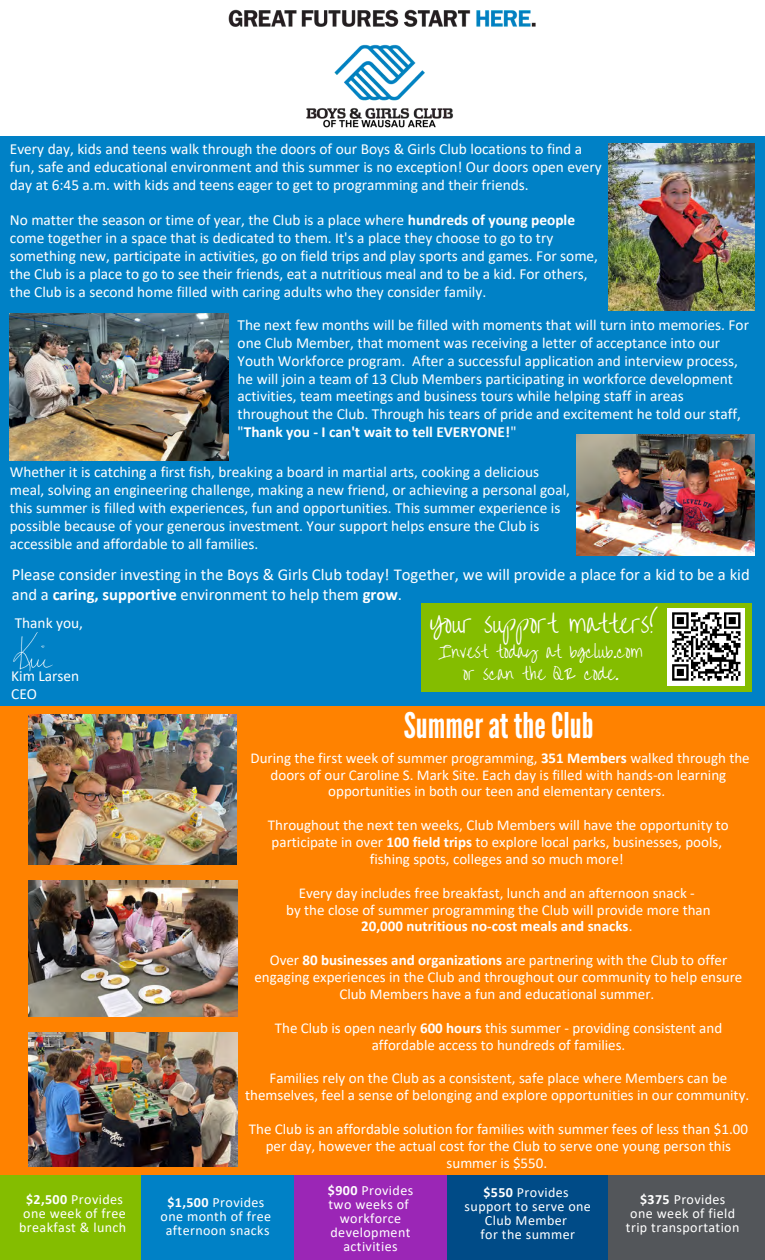
<style>
.page{position:relative;width:765px;height:1260px;background:#fff}
.page>*{position:absolute;margin:0;border:0;box-sizing:border-box;transform-origin:0 0}
.t1{font:35.25px "League Gothic";color:#fff}
.t2{font:23.75px "Overthe Rainbow";color:#fff}
.t3{font:16.62px/19.8px "Calibri";color:#fff}
.t4{font:16.5px "Overthe Rainbow";color:#fff}
.t5{font:15.38px/17.8px "Calibri";color:#fff}
.t6{font:15px/16.9px "Calibri";color:#fff;text-align:center}
.t7{font:700 15px "Calibri";color:#fff}
.t8{font:14px/14px "Calibri";letter-spacing:.03em;color:#fff;text-align:center}
.s1{font-weight:700}
.s2{font-weight:400}
</style>
<div class="page">
<img style="left:228px;top:9px;width:308px;height:119px">
<div style="left:0;top:706px;width:765px;height:469px;background:#ff8200"></div>
<div style="left:0;top:136px;width:765px;height:570px;background:#0081c6"></div>
<img style="left:608px;top:143px;width:146px;height:168px">
<img style="left:29px;top:715px;width:207px;height:149px">
<img style="left:29px;top:1032px;width:208px;height:135px">
<img style="left:29px;top:881px;width:208px;height:135px">
<img style="left:576px;top:434px;width:178px;height:121px">
<img style="left:10px;top:313px;width:218px;height:147px">
<div style="left:422px;top:603px;width:330px;height:89px;background:#84bd00"></div>
<div style="left:667px;top:608px;width:78px;height:77px;background:#fff"></div>
<svg style="left:672px;top:612px;width:69px;height:69px"></svg>
<img style="left:13px;top:632px;width:40px;height:40px">
<div style="left:0;top:1175px;width:154px;height:85px;background:#84bd00"></div>
<div style="left:141px;top:1175px;width:153px;height:85px;background:#0081c6"></div>
<div style="left:446px;top:1175px;width:162px;height:85px;background:#004b87"></div>
<div style="left:294px;top:1175px;width:153px;height:85px;background:#9b26b6"></div>
<div style="left:608px;top:1175px;width:157px;height:85px;background:#53565a"></div>
<p class="t5" style="left:10px;top:141px;width:594px">Every day, kids and teens walk through the doors of our Boys &amp; Girls Club locations to find a fun, safe and educational environment and this summer is no exception! Our doors open every day at 6:45 a.m. with kids and teens eager to get to programming and their friends.</p>
<p class="t5" style="left:10px;top:213px;width:590px">No matter the season or time of year, the Club is a place where <span class="s1">hundreds of young people </span>come together in a space that is dedicated to them. It's a place they choose to go to try something new, participate in activities, go on field trips and play sports and games. For some, the Club is a place to go to see their friends, eat a nutritious meal and to be a kid. For others, the Club is a second home filled with caring adults who they consider family.</p>
<p class="t5" style="left:238px;top:317px;width:513px">The next few months will be filled with moments that will turn into memories. For one Club Member, that moment was receiving a letter of acceptance into our Youth Workforce program. After a successful application and interview process, he will join a team of 13 Club Members participating in workforce development activities, team meetings and business tours while helping staff in areas throughout the Club. Through his tears of pride and excitement he told our staff, "<span class="s1">Thank you - I can't wait to tell EVERYONE!</span>"</p>
<p class="t5" style="left:10px;top:465px;width:562px">Whether it is catching a first fish, breaking a board in martial arts, cooking a delicious meal, solving an engineering challenge, making a new friend, or achieving a personal goal, this summer is filled with experiences, fun and opportunities. This summer experience is possible because of your generous investment. Your support helps ensure the Club is accessible and affordable to all families.</p>
<p class="t3" style="left:12px;top:566px;width:739px">Please consider investing in the Boys &amp; Girls Club today! Together, we will provide a place for a kid to be a kid and a <span class="s1">caring, supportive</span> environment to help them <span class="s1">grow</span>.</p>
<p class="t2" style="left:430px;top:611px;width:230px">Your support matters!</p>
<p class="t5" style="left:15px;top:615px;width:70px">Thank you,</p>
<p class="t4" style="left:439px;top:643px;width:206px">Invest today at bgclub.com</p>
<p class="t4" style="left:463px;top:665px;width:158px">or scan the QR code.</p>
<p class="t5" style="left:11px;top:669px;width:70px">Kim Larsen</p>
<p class="t5" style="left:11px;top:686px;width:27px">CEO</p>
<p class="t1" style="left:404px;top:705px;width:191px">Summer at the Club</p>
<p class="t8" style="left:26px;top:1194px;width:98px"><span class="s1">$2,500</span> Provides</p>
<p class="t8" style="left:19px;top:1208px;width:109px;text-align:left">one week of free breakfast &amp; lunch</p>
<p class="t6" style="left:250px;top:751px;width:501px">During the first week of summer programming, <span class="s1">351 Members</span> walked through the doors of our Caroline S. Mark Site. Each day is filled with hands-on learning opportunities in both our teen and elementary centers.</p>
<p class="t6" style="left:268px;top:818px;width:462px;text-align:left">Throughout the next ten weeks, Club Members will have the opportunity to participate in over <span class="s1">100 field trips</span> to explore local parks, businesses, pools,</p>
<p class="t6" style="left:370px;top:852px;width:255px">fishing spots, colleges and so much more!</p>
<p class="t6" style="left:299px;top:886px;width:398px">Every day includes free breakfast, lunch and an afternoon snack -</p>
<p class="t6" style="left:286px;top:902px;width:426px">by the close of summer programming the Club will provide more than</p>
<p class="t7" style="left:361px;top:920px;width:273px">20,000 nutritious no-cost meals and snacks<span class="s2">.</span></p>
<p class="t6" style="left:254px;top:953px;width:489px">Over <span class="s1">80 businesses and organizations</span> are partnering with the Club to offer engaging experiences in the Club and throughout our community to help ensure<br>Club Members have a fun and educational summer.</p>
<p class="t6" style="left:275px;top:1021px;width:449px">The Club is open nearly <span class="s1">600 hours</span> this summer - providing consistent and affordable access to hundreds of families.</p>
<p class="t6" style="left:245px;top:1071px;width:505px">Families rely on the Club as a consistent, safe place where Members can be themselves, feel a sense of belonging and explore opportunities in our community.</p>
<p class="t6" style="left:249px;top:1122px;width:501px">The Club is an affordable solution for families with summer fees of less than $1.00 per day, however the actual cost for the Club to serve one young person this summer is $550.</p>
<p class="t8" style="left:167px;top:1197px;width:98px"><span class="s1">$1,500</span> Provides</p>
<p class="t8" style="left:161px;top:1211px;width:112px">one month of free</p>
<p class="t8" style="left:166px;top:1225px;width:105px">afternoon snacks</p>
<p class="t8" style="left:328px;top:1185px;width:87px"><span class="s1">$900</span> Provides</p>
<p class="t8" style="left:329px;top:1199px;width:82px">two weeks of</p>
<p class="t8" style="left:331px;top:1213px;width:81px">workforce development activities</p>
<p class="t8" style="left:483px;top:1186px;width:87px"><span class="s1">$550</span> Provides</p>
<p class="t8" style="left:465px;top:1201px;width:128px">support to serve one<br>Club Member</p>
<p class="t8" style="left:481px;top:1229px;width:96px">for the summer</p>
<p class="t8" style="left:640px;top:1194px;width:87px"><span class="s1">$375</span> Provides</p>
<p class="t8" style="left:626px;top:1208px;width:115px">one week of field trip transportation</p>
</div>
